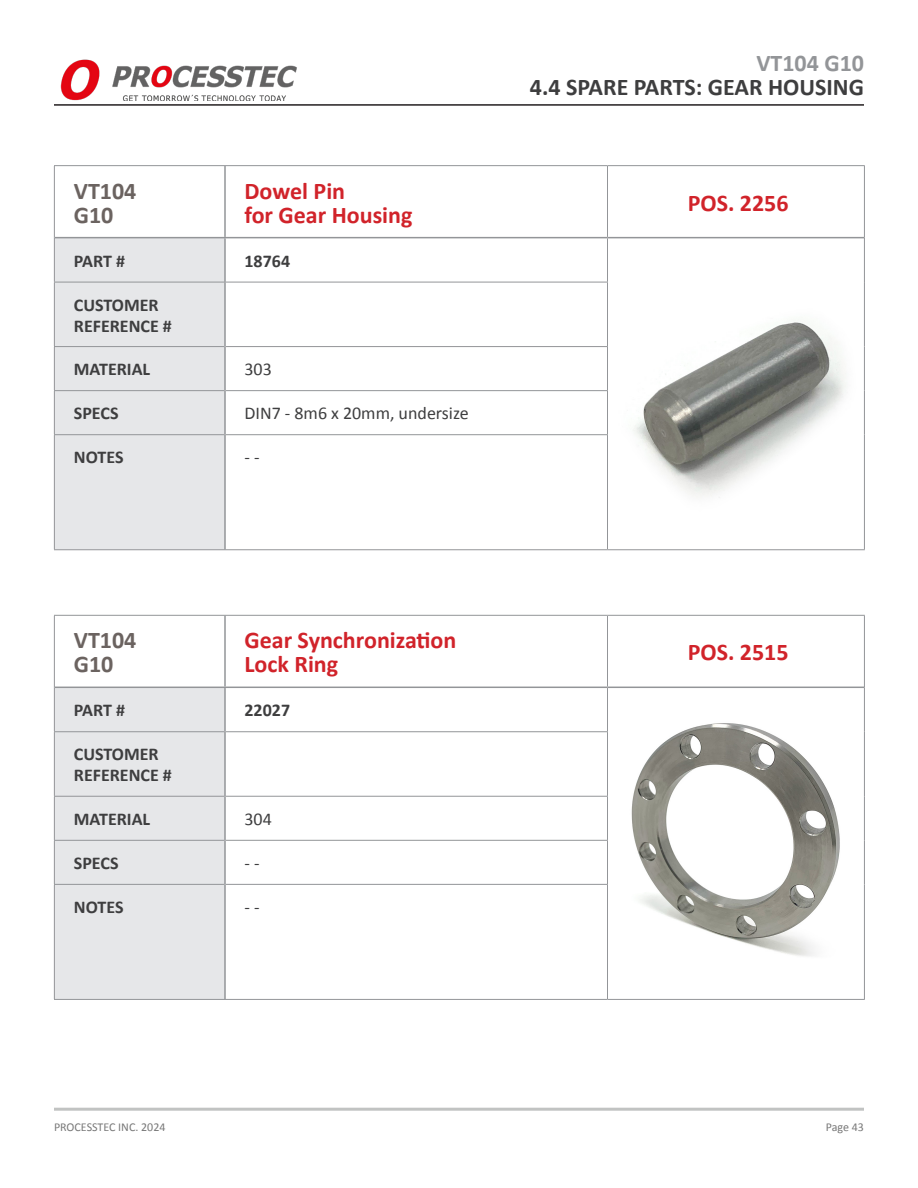
<style>
.page{position:relative;width:918px;height:1188px;background:#fff}
.page>*{position:absolute;margin:0;border:0;box-sizing:border-box;transform-origin:0 0}
.t1{font:700 24px "Calibri";color:#d1232a}
.t2{font:700 24px "Calibri";color:#3e3e3f}
.t3{font:700 24px "Calibri";color:#6b6360}
.t4{font:700 24px "Calibri";color:#939598}
.t5{font:700 18px "Calibri";color:#3e3e3f}
.t6{font:18px "Calibri";color:#3e3e3f}
.t7{font:12px "Calibri";color:#787878}
</style>
<div class="page">
<hr style="left:54px;top:104px;width:810px;height:2px;background:#231f20">
<hr style="left:54px;top:1108px;width:810px;height:3px;background:#c1c3c2">
<img style="left:60px;top:59px;width:237px;height:41px">
<div style="left:55px;top:238px;width:169px;height:311px;background:#e6e7e9"></div>
<hr style="left:54px;top:282px;width:170px;height:1px;background:#939598">
<hr style="left:226px;top:282px;width:382px;height:1px;background:#939598">
<hr style="left:54px;top:346px;width:170px;height:1px;background:#939598">
<hr style="left:226px;top:346px;width:382px;height:1px;background:#939598">
<hr style="left:54px;top:390px;width:170px;height:1px;background:#939598">
<hr style="left:226px;top:390px;width:382px;height:1px;background:#939598">
<hr style="left:54px;top:434px;width:170px;height:1px;background:#939598">
<hr style="left:226px;top:434px;width:382px;height:1px;background:#939598">
<hr style="left:54px;top:549px;width:171px;height:1px;background:#939598">
<hr style="left:225px;top:549px;width:383px;height:1px;background:#939598">
<hr style="left:54px;top:238px;width:1px;height:44px;background:#939598">
<hr style="left:54px;top:282px;width:1px;height:64px;background:#939598">
<hr style="left:54px;top:347px;width:1px;height:43px;background:#939598">
<hr style="left:54px;top:391px;width:1px;height:43px;background:#939598">
<hr style="left:54px;top:435px;width:1px;height:114px;background:#939598">
<hr style="left:225px;top:165px;width:383px;height:1px;background:#939598">
<hr style="left:608px;top:165px;width:257px;height:1px;background:#939598">
<hr style="left:607px;top:166px;width:1px;height:71px;background:#939598">
<hr style="left:864px;top:166px;width:1px;height:72px;background:#939598">
<hr style="left:607px;top:238px;width:1px;height:44px;background:#939598">
<hr style="left:864px;top:238px;width:1px;height:44px;background:#939598">
<hr style="left:607px;top:282px;width:1px;height:64px;background:#939598">
<hr style="left:864px;top:282px;width:1px;height:65px;background:#939598">
<hr style="left:607px;top:347px;width:1px;height:43px;background:#939598">
<hr style="left:864px;top:347px;width:1px;height:44px;background:#939598">
<hr style="left:607px;top:391px;width:1px;height:43px;background:#939598">
<hr style="left:864px;top:391px;width:1px;height:44px;background:#939598">
<hr style="left:607px;top:435px;width:1px;height:114px;background:#939598">
<hr style="left:864px;top:435px;width:1px;height:114px;background:#939598">
<hr style="left:224px;top:238px;width:2px;height:44px;background:#939598">
<hr style="left:224px;top:282px;width:2px;height:65px;background:#939598">
<hr style="left:224px;top:347px;width:2px;height:44px;background:#939598">
<hr style="left:224px;top:391px;width:2px;height:44px;background:#939598">
<hr style="left:224px;top:435px;width:2px;height:114px;background:#939598">
<hr style="left:55px;top:237px;width:170px;height:1px;background:#939598">
<hr style="left:225px;top:237px;width:383px;height:1px;background:#939598">
<hr style="left:608px;top:237px;width:256px;height:1px;background:#939598">
<hr style="left:54px;top:165px;width:171px;height:1px;background:#939598">
<hr style="left:54px;top:166px;width:1px;height:72px;background:#939598">
<hr style="left:224px;top:166px;width:2px;height:71px;background:#939598">
<hr style="left:608px;top:549px;width:257px;height:1px;background:#939598">
<img style="left:633px;top:322px;width:213px;height:176px">
<div style="left:55px;top:688px;width:169px;height:311px;background:#e6e7e9"></div>
<hr style="left:54px;top:731px;width:170px;height:1px;background:#939598">
<hr style="left:226px;top:731px;width:382px;height:1px;background:#939598">
<hr style="left:54px;top:796px;width:170px;height:1px;background:#939598">
<hr style="left:226px;top:796px;width:382px;height:1px;background:#939598">
<hr style="left:54px;top:840px;width:170px;height:1px;background:#939598">
<hr style="left:226px;top:840px;width:382px;height:1px;background:#939598">
<hr style="left:54px;top:884px;width:170px;height:1px;background:#939598">
<hr style="left:226px;top:884px;width:382px;height:1px;background:#939598">
<hr style="left:54px;top:999px;width:171px;height:1px;background:#939598">
<hr style="left:225px;top:999px;width:383px;height:1px;background:#939598">
<hr style="left:54px;top:687px;width:1px;height:44px;background:#939598">
<hr style="left:54px;top:732px;width:1px;height:64px;background:#939598">
<hr style="left:54px;top:797px;width:1px;height:43px;background:#939598">
<hr style="left:54px;top:841px;width:1px;height:43px;background:#939598">
<hr style="left:54px;top:885px;width:1px;height:114px;background:#939598">
<hr style="left:225px;top:615px;width:383px;height:1px;background:#939598">
<hr style="left:608px;top:615px;width:257px;height:1px;background:#939598">
<hr style="left:607px;top:616px;width:1px;height:71px;background:#939598">
<hr style="left:864px;top:616px;width:1px;height:71px;background:#939598">
<hr style="left:607px;top:688px;width:1px;height:43px;background:#939598">
<hr style="left:864px;top:687px;width:1px;height:45px;background:#939598">
<hr style="left:607px;top:732px;width:1px;height:64px;background:#939598">
<hr style="left:864px;top:732px;width:1px;height:64px;background:#939598">
<hr style="left:607px;top:797px;width:1px;height:43px;background:#939598">
<hr style="left:864px;top:796px;width:1px;height:44px;background:#939598">
<hr style="left:607px;top:841px;width:1px;height:43px;background:#939598">
<hr style="left:864px;top:840px;width:1px;height:44px;background:#939598">
<hr style="left:607px;top:885px;width:1px;height:114px;background:#939598">
<hr style="left:864px;top:884px;width:1px;height:115px;background:#939598">
<hr style="left:224px;top:688px;width:2px;height:44px;background:#939598">
<hr style="left:224px;top:732px;width:2px;height:64px;background:#939598">
<hr style="left:224px;top:796px;width:2px;height:44px;background:#939598">
<hr style="left:224px;top:840px;width:2px;height:44px;background:#939598">
<hr style="left:224px;top:884px;width:2px;height:115px;background:#939598">
<hr style="left:55px;top:687px;width:170px;height:1px;background:#939598">
<hr style="left:225px;top:687px;width:383px;height:1px;background:#939598">
<hr style="left:608px;top:687px;width:256px;height:1px;background:#939598">
<hr style="left:54px;top:615px;width:171px;height:1px;background:#939598">
<hr style="left:54px;top:616px;width:1px;height:71px;background:#939598">
<hr style="left:224px;top:616px;width:2px;height:71px;background:#939598">
<hr style="left:608px;top:999px;width:257px;height:1px;background:#939598">
<img style="left:631px;top:723px;width:209px;height:233px">
<p class="t3" style="left:74px;top:174px;width:64px">VT104</p>
<p class="t3" style="left:74px;top:198px;width:41px">G10</p>
<p class="t1" style="left:244px;top:174px;width:102px">Dowel Pin</p>
<p class="t1" style="left:244px;top:198px;width:169px">for Gear Housing</p>
<p class="t5" style="left:74px;top:248px;width:53px">PART #</p>
<p class="t5" style="left:244px;top:248px;width:47px">18764</p>
<p class="t5" style="left:74px;top:292px;width:86px">CUSTOMER</p>
<p class="t5" style="left:74px;top:313px;width:100px">REFERENCE #</p>
<p class="t5" style="left:74px;top:356px;width:78px">MATERIAL</p>
<p class="t6" style="left:244px;top:357px;width:29px">303</p>
<p class="t5" style="left:74px;top:400px;width:46px">SPECS</p>
<p class="t6" style="left:244px;top:401px;width:226px">DIN7 - 8m6 x 20mm, undersize</p>
<p class="t5" style="left:74px;top:445px;width:51px">NOTES</p>
<p class="t6" style="left:244px;top:445px;width:17px">- -</p>
<h1 class="t4" style="left:756px;top:46px;width:109px">VT104 G10</h1>
<h1 class="t2" style="left:530px;top:70px;width:336px">4.4 SPARE PARTS: GEAR HOUSING</h1>
<p class="t1" style="left:688px;top:186px;width:102px">POS. 2256</p>
<p class="t3" style="left:74px;top:623px;width:64px">VT104</p>
<p class="t3" style="left:74px;top:647px;width:41px">G10</p>
<p class="t1" style="left:244px;top:623px;width:213px">Gear Synchronization</p>
<p class="t1" style="left:244px;top:647px;width:95px">Lock Ring</p>
<p class="t5" style="left:74px;top:697px;width:53px">PART #</p>
<p class="t5" style="left:244px;top:697px;width:47px">22027</p>
<p class="t5" style="left:74px;top:742px;width:86px">CUSTOMER</p>
<p class="t5" style="left:74px;top:763px;width:100px">REFERENCE #</p>
<p class="t5" style="left:74px;top:806px;width:78px">MATERIAL</p>
<p class="t6" style="left:244px;top:806px;width:29px">304</p>
<p class="t5" style="left:74px;top:850px;width:46px">SPECS</p>
<p class="t6" style="left:244px;top:850px;width:17px">- -</p>
<p class="t5" style="left:74px;top:894px;width:51px">NOTES</p>
<p class="t6" style="left:244px;top:894px;width:17px">- -</p>
<p class="t1" style="left:688px;top:635px;width:102px">POS. 2515</p>
<p class="t7" style="left:54px;top:1119px;width:113px">PROCESSTEC INC. 2024</p>
<p class="t7" style="left:826px;top:1119px;width:40px">Page 43</p>
</div>
